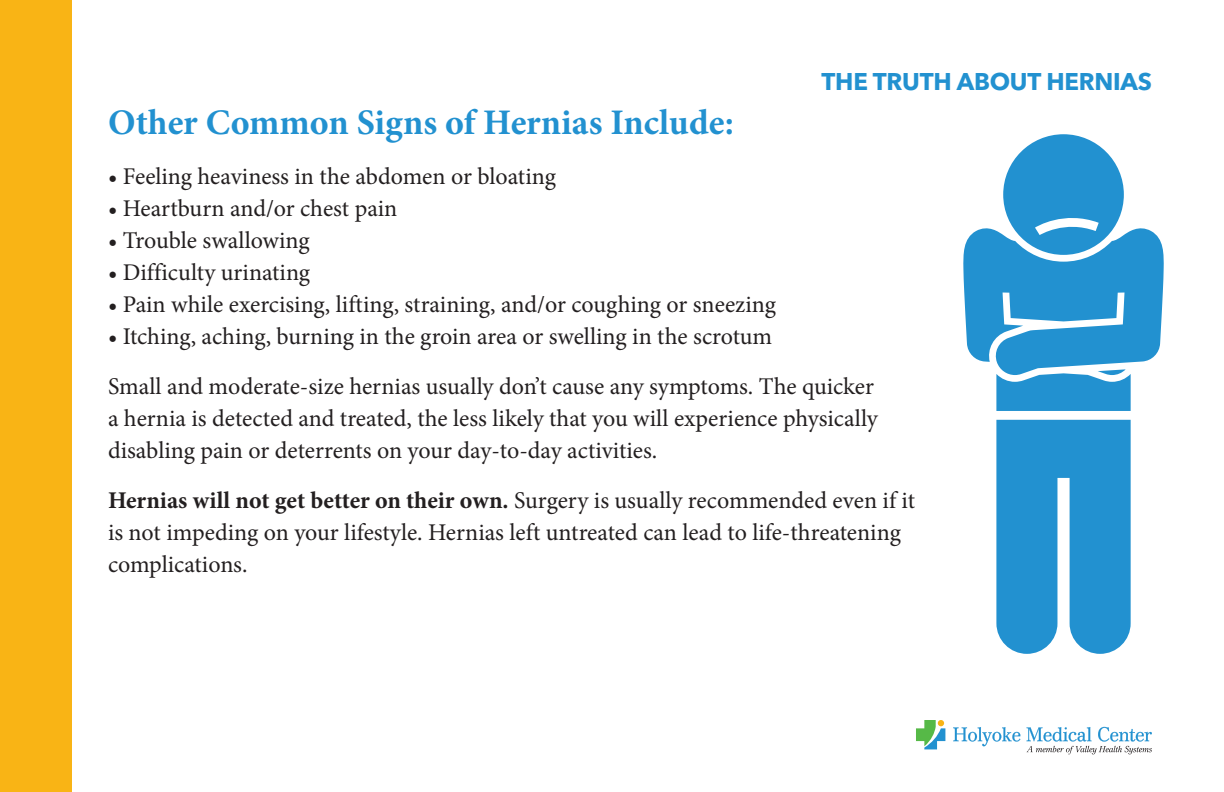
<style>
.page{position:relative;width:1224px;height:792px;background:#fff}
.page>*{position:absolute;margin:0;border:0;box-sizing:border-box;transform-origin:0 0}
.Reason{font:700 36px "Minion Pro";color:#2291d0}
.body{font:24px/32px "Minion Pro";color:#231f20}
.Subheads{font:700 24px "Avenir Next LT Pro";letter-spacing:-.01em;color:#2291d0}
.s1{font-weight:700}
</style>
<div class="page">
<div style="left:0;top:0;width:72px;height:792px;background:#f9b415"></div>
<svg style="left:916px;top:720px;width:29px;height:29px"></svg>
<svg style="left:953px;top:727px;width:67px;height:19px"></svg>
<svg style="left:1027px;top:727px;width:125px;height:27px"></svg>
<svg style="left:996px;top:420px;width:135px;height:234px"></svg>
<svg style="left:963px;top:134px;width:201px;height:277px"></svg>
<p class="Subheads" style="left:822px;top:67px;width:332px">THE TRUTH ABOUT HERNIAS</p>
<p class="Reason" style="left:108px;top:97px;width:627px">Other Common Signs of Hernias Include:</p>
<p class="body" style="left:108px;top:161px;width:449px">• Feeling heaviness in the abdomen or bloating</p>
<p class="body" style="left:108px;top:193px;width:291px">• Heartburn and/or chest pain</p>
<p class="body" style="left:108px;top:225px;width:203px">• Trouble swallowing</p>
<p class="body" style="left:108px;top:257px;width:204px">• Difficulty urinating</p>
<p class="body" style="left:108px;top:289px;width:670px">• Pain while exercising, lifting, straining, and/or coughing or sneezing</p>
<p class="body" style="left:108px;top:321px;width:666px">• Itching, aching, burning in the groin area or swelling in the scrotum</p>
<p class="body" style="left:108px;top:371px;width:771px">Small and moderate-size hernias usually don’t cause any symptoms. The quicker a hernia is detected and treated, the less likely that you will experience physically disabling pain or deterrents on your day-to-day activities.</p>
<p class="body" style="left:108px;top:485px;width:809px"><span class="s1">Hernias will not get better on their own.</span> Surgery is usually recommended even if it is not impeding on your lifestyle. Hernias left untreated can lead to life-threatening complications.</p>
</div>
